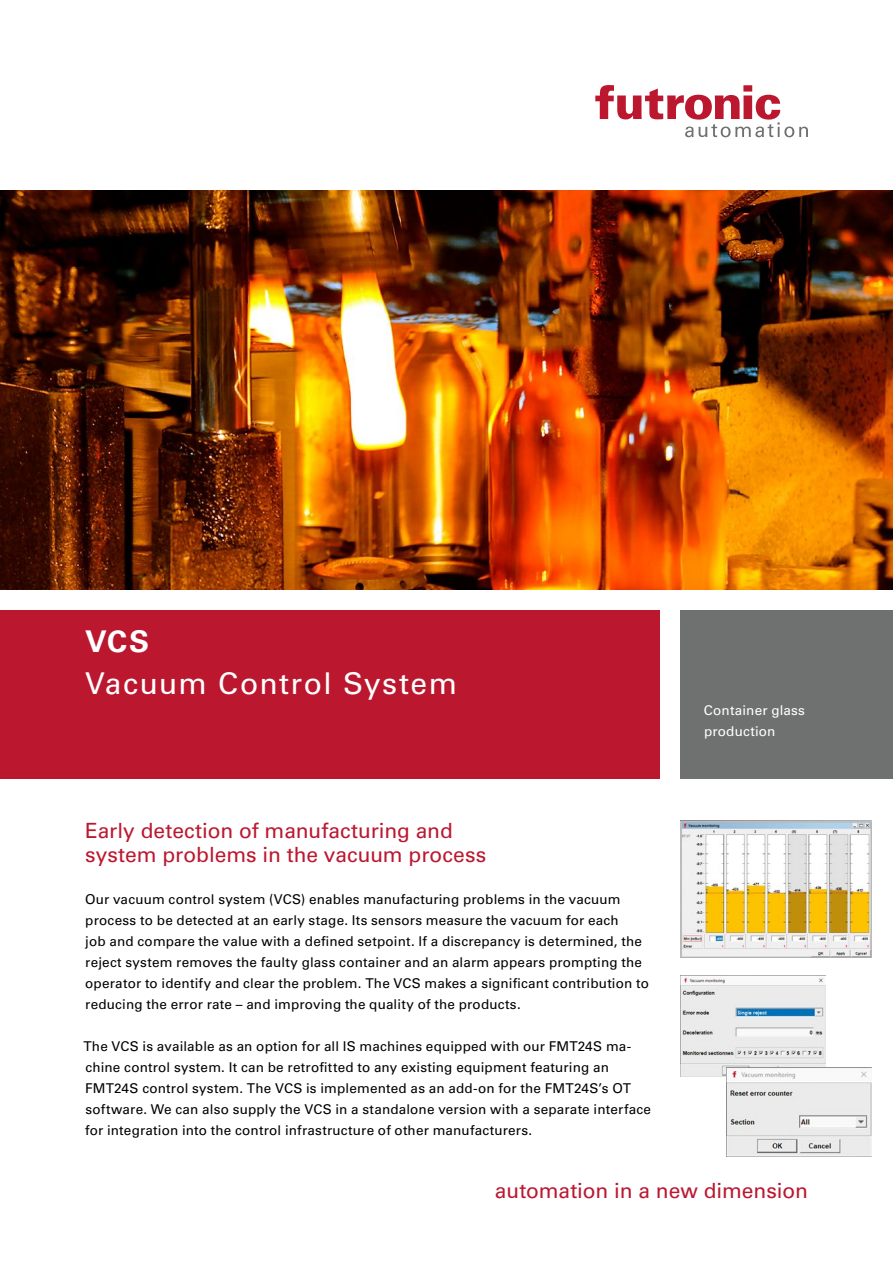
<style>
.page{position:relative;width:893px;height:1263px;background:#fff}
.page>*{position:absolute;margin:0;border:0;box-sizing:border-box;transform-origin:0 0}
.t1{font:30px "Univers LT";letter-spacing:.045em;color:#fff}
.t2{font:700 30px "Univers LT";color:#fff}
.t3{font:21px/24px "Univers LT";letter-spacing:-.005em;color:#bb1830}
.t4{font:13.5px/21px "Univers LT";letter-spacing:.015em;color:#000}
.t5{font:13.5px/21px "Univers LT";letter-spacing:.01em;color:#fff}
</style>
<div class="page">
<svg style="left:595px;top:85px;width:213px;height:52px"></svg>
<img style="left:0;top:190px;width:893px;height:399px">
<div style="left:0;top:610px;width:659px;height:168px;background:#bb1830"></div>
<div style="left:680px;top:610px;width:213px;height:168px;background:#6f7070"></div>
<img style="left:680px;top:820px;width:192px;height:138px">
<img style="left:680px;top:976px;width:145px;height:100px">
<img style="left:727px;top:1068px;width:145px;height:88px">
<h1 class="t2" style="left:85px;top:624px;width:66px">VCS</h1>
<h1 class="t1" style="left:85px;top:666px;width:373px">Vacuum Control System</h1>
<h2 class="t3" style="left:85px;top:819px;width:403px">Early detection of manufacturing and system problems in the vacuum process</h2>
<p class="t4" style="left:85px;top:889px;width:565px">Our vacuum control system (VCS) enables manufacturing problems in the vacuum process to be detected at an early stage. Its sensors measure the vacuum for each<br>job and compare the value with a defined setpoint. If a discrepancy is determined, the reject system removes the faulty glass container and an alarm appears prompting the operator to identify and clear the problem. The VCS makes a significant contribution to reducing the error rate – and improving the quality of the products.</p>
<p class="t4" style="left:83px;top:1036px;width:569px">The VCS is available as an option for all IS machines equipped with our FMT24S ma&shy;chine control system. It can be retrofitted to any existing equipment featuring an FMT24S control system. The VCS is implemented as an add-on for the FMT24S’s OT software. We can also supply the VCS in a standalone version with a separate interface for integration into the control infrastructure of other manufacturers.</p>
<p class="t5" style="left:704px;top:700px;width:103px">Container glass production</p>
<h2 class="t3" style="left:495px;top:1179px;width:314px">automation in a new dimension</h2>
</div>
